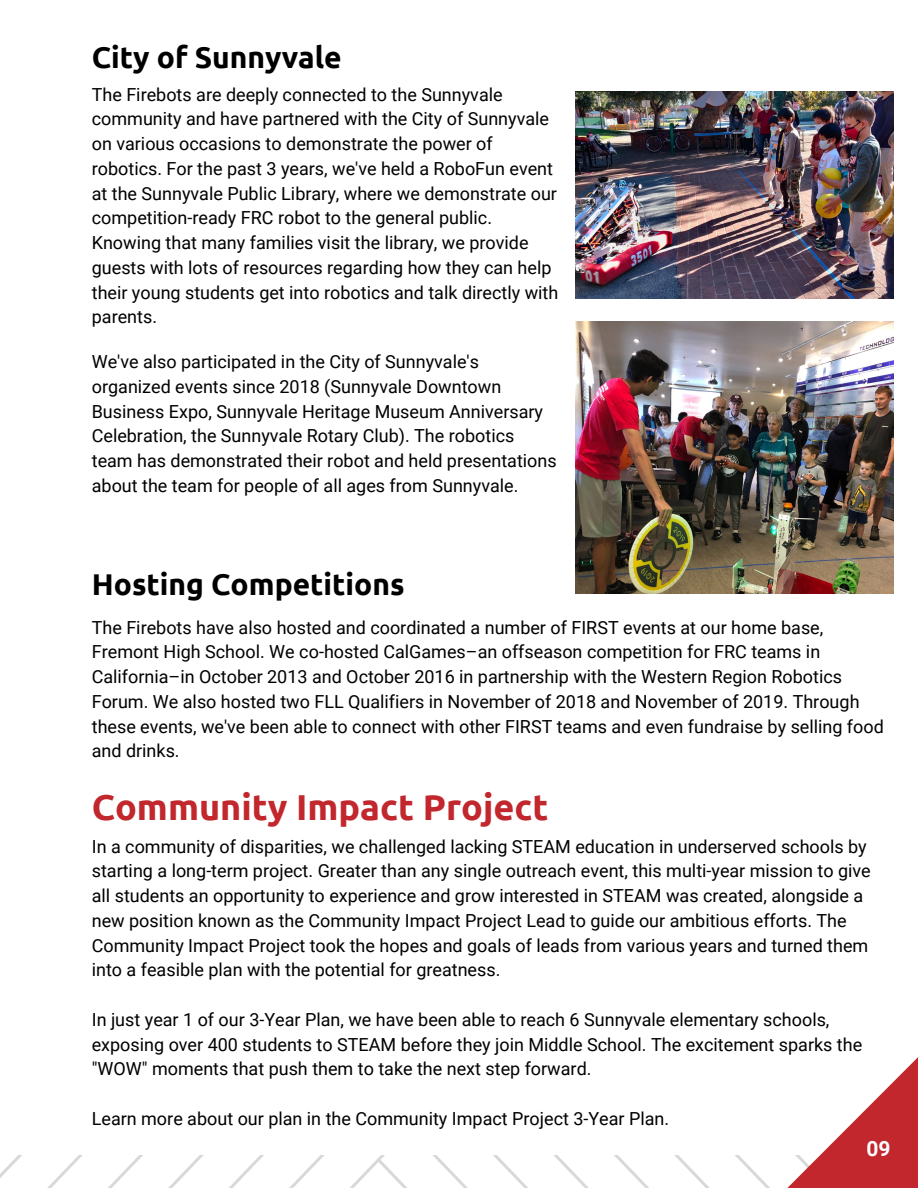
<style>
.page{position:relative;width:918px;height:1188px;background:#fff}
.page>*{position:absolute;margin:0;border:0;box-sizing:border-box;transform-origin:0 0}
.t1{font:700 36px "Ubuntu";color:#c1272d}
.t2{font:700 30px "Ubuntu";color:#000}
.t3{font:700 21px "Roboto";color:#fff}
.t4{font:18px/24.8px "Roboto";color:#000}
</style>
<div class="page">
<svg style="left:787px;top:1057px;width:131px;height:131px"></svg>
<img style="left:576px;top:91px;width:317px;height:207px">
<img style="left:576px;top:322px;width:317px;height:272px">
<h2 class="t2" style="left:92px;top:40px;width:251px">City of Sunnyvale</h2>
<p class="t4" style="left:92px;top:82px;width:468px">The Firebots are deeply connected to the Sunnyvale community and have partnered with the City of Sunnyvale on various occasions to demonstrate the power of robotics. For the past 3 years, we've held a RoboFun event at the Sunnyvale Public Library, where we demonstrate our competition-ready FRC robot to the general public.<br>Knowing that many families visit the library, we provide guests with lots of resources regarding how they can help their young students get into robotics and talk directly with parents.</p>
<p class="t4" style="left:92px;top:350px;width:466px">We've also participated in the City of Sunnyvale's organized events since 2018 (Sunnyvale Downtown Business Expo, Sunnyvale Heritage Museum Anniversary Celebration, the Sunnyvale Rotary Club). The robotics team has demonstrated their robot and held presentations about the team for people of all ages from Sunnyvale.</p>
<h2 class="t2" style="left:92px;top:567px;width:314px">Hosting Competitions</h2>
<p class="t4" style="left:92px;top:615px;width:794px">The Firebots have also hosted and coordinated a number of FIRST events at our home base, Fremont High School. We co-hosted CalGames–an offseason competition for FRC teams in California–in October 2013 and October 2016 in partnership with the Western Region Robotics Forum. We also hosted two FLL Qualifiers in November of 2018 and November of 2019. Through these events, we've been able to connect with other FIRST teams and even fundraise by selling food and drinks.</p>
<h1 class="t1" style="left:92px;top:786px;width:458px">Community Impact Project</h1>
<p class="t4" style="left:92px;top:834px;width:780px">In a community of disparities, we challenged lacking STEAM education in underserved schools by starting a long-term project. Greater than any single outreach event, this multi-year mission to give all students an opportunity to experience and grow interested in STEAM was created, alongside a new position known as the Community Impact Project Lead to guide our ambitious efforts. The Community Impact Project took the hopes and goals of leads from various years and turned them into a feasible plan with the potential for greatness.</p>
<p class="t4" style="left:92px;top:1007px;width:772px">In just year 1 of our 3-Year Plan, we have been able to reach 6 Sunnyvale elementary schools, exposing over 400 students to STEAM before they join Middle School. The excitement sparks the "WOW" moments that push them to take the next step forward.</p>
<p class="t4" style="left:92px;top:1106px;width:579px">Learn more about our plan in the Community Impact Project 3-Year Plan.</p>
<p class="t3" style="left:866px;top:1136px;width:26px">09</p>
</div>
